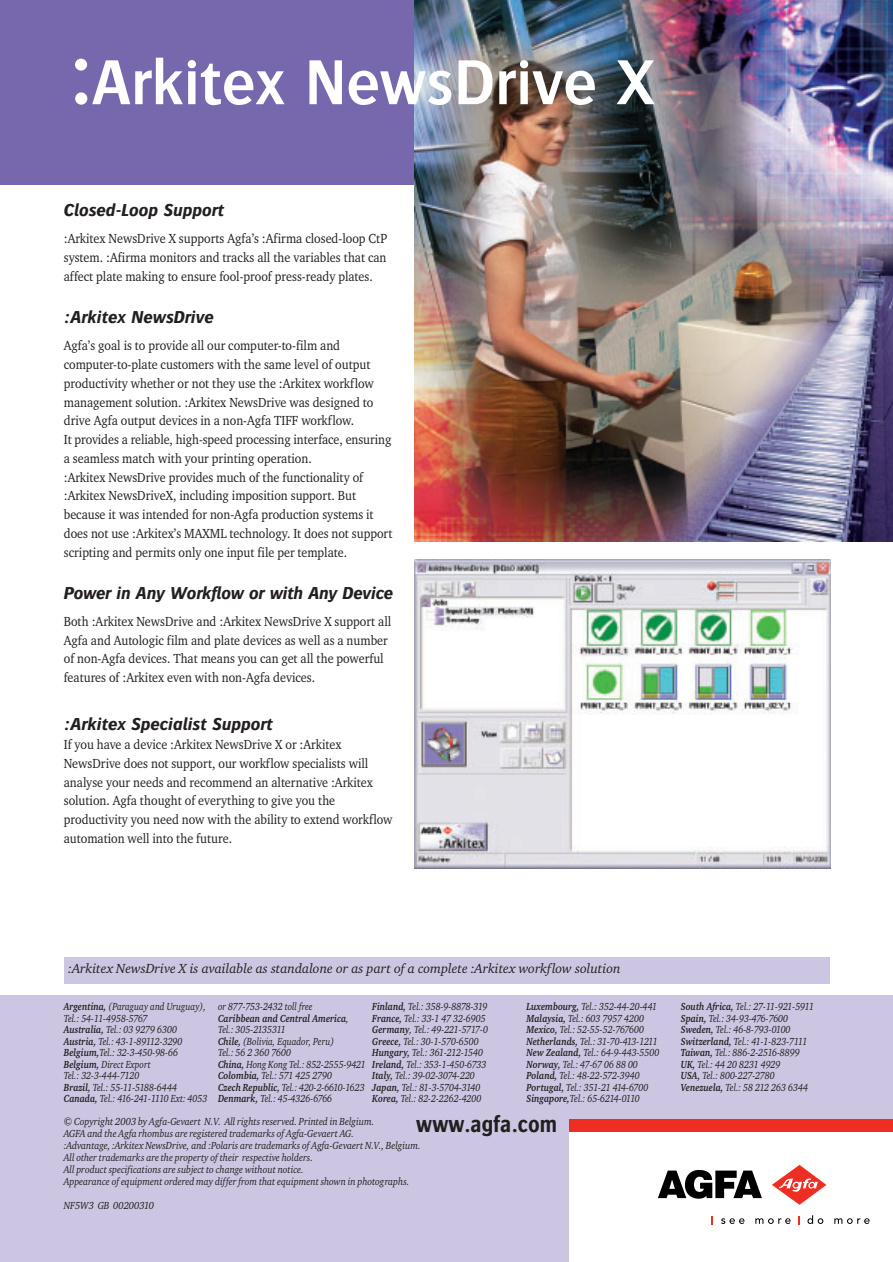
<style>
.page{position:relative;width:893px;height:1262px;background:#fff}
.page>*{position:absolute;margin:0;border:0;box-sizing:border-box;transform-origin:0 0}
.t1{font:600 66px "Bosis";color:#fff}
.t2{font:700 24.15px "Bosis";letter-spacing:.01em;color:#231f20;scale:.9 1}
.t3{font:italic 700 18px "Bosis";color:#231f20}
.t4{font:13.5px/18.8px "Charter ITC";color:#231f20;scale:.9 1}
.t5{font:italic 13.5px "Charter ITC";color:#231f20}
.t6{font:italic 10.5px/11.6px "Charter ITC";color:#231f20;scale:.85 1}
.t7{font:italic 10.5px/12px "Charter ITC";color:#231f20;scale:.9 1}
.s1{font-size:91.5px}
.s2{font-weight:700}
</style>
<div class="page">
<div style="left:0;top:0;width:892px;height:185px;background:#7768ae"></div>
<div style="left:0;top:995px;width:892px;height:267px;background:#ccc6e2"></div>
<div style="left:569px;top:1132px;width:323px;height:130px;background:#fff"></div>
<div style="left:569px;top:1119px;width:323px;height:13px;background:#ee2e22"></div>
<svg style="left:721px;top:1218px;width:23px;height:5px"></svg>
<svg style="left:755px;top:1218px;width:35px;height:5px"></svg>
<svg style="left:807px;top:1215px;width:16px;height:8px"></svg>
<svg style="left:834px;top:1218px;width:35px;height:5px"></svg>
<svg style="left:711px;top:1216px;width:2px;height:8px"></svg>
<svg style="left:798px;top:1216px;width:2px;height:8px"></svg>
<svg style="left:658px;top:1169px;width:104px;height:29px"></svg>
<svg style="left:772px;top:1165px;width:54px;height:39px"></svg>
<img style="left:415px;top:0;width:477px;height:541px">
<div style="left:64px;top:957px;width:765px;height:26px;background:#ccc6e2"></div>
<img style="left:415px;top:559px;width:415px;height:309px">
<h1 class="t1" style="left:64px;top:57px;width:593px"><span class="s1">:</span>Arkitex NewsDrive X</h1>
<h3 class="t3" style="left:64px;top:203px;width:162px">Closed-Loop Support</h3>
<p class="t4" style="left:64px;top:230px;width:361px;text-align:justify">:Arkitex NewsDrive X supports Agfa’s :Afirma closed-loop CtP system. :Afirma monitors and tracks all the variables that can affect plate making to ensure fool-proof press-ready plates.</p>
<h3 class="t3" style="left:64px;top:310px;width:151px">:Arkitex NewsDrive</h3>
<p class="t4" style="left:64px;top:337px;width:367px">Agfa’s goal is to provide all our computer-to-film and computer-to-plate customers with the same level of output productivity whether or not they use the :Arkitex workflow management solution. :Arkitex NewsDrive was designed to drive Agfa output devices in a non-Agfa TIFF workflow.<br>It provides a reliable, high-speed processing interface, ensuring a seamless match with your printing operation.<br>:Arkitex NewsDrive provides much of the functionality of :Arkitex NewsDriveX, including imposition support. But because it was intended for non-Agfa production systems it does not use :Arkitex’s MAXML technology. It does not support scripting and permits only one input file per template.</p>
<h3 class="t3" style="left:64px;top:585px;width:331px">Power in Any Workflow or with Any Device</h3>
<p class="t4" style="left:64px;top:613px;width:365px">Both :Arkitex NewsDrive and :Arkitex NewsDrive X support all Agfa and Autologic film and plate devices as well as a number of non-Agfa devices. That means you can get all the powerful features of :Arkitex even with non-Agfa devices.</p>
<h3 class="t3" style="left:64px;top:717px;width:210px">:Arkitex Specialist Support</h3>
<p class="t4" style="left:64px;top:736px;width:367px">If you have a device :Arkitex NewsDrive X or :Arkitex NewsDrive does not support, our workflow specialists will analyse your needs and recommend an alternative :Arkitex solution. Agfa thought of everything to give you the productivity you need now with the ability to extend workflow automation well into the future.</p>
<p class="t5" style="left:68px;top:963px;width:554px">:Arkitex NewsDrive X is available as standalone or as part of a complete :Arkitex workflow solution</p>
<p class="t6" style="left:64px;top:1001px;width:170px"><span class="s2">Argentina,</span> (Paraguay and Uruguay),<br>Tel.: 54-11-4958-5767<br><span class="s2">Australia,</span> Tel.: 03 9279 6300<br><span class="s2">Austria,</span> Tel.: 43-1-89112-3290<br><span class="s2">Belgium,</span>Tel.: 32-3-450-98-66<br><span class="s2">Belgium,</span> Direct Export<br>Tel.: 32-3-444-7120<br><span class="s2">Brazil,</span> Tel.: 55-11-5188-6444<br><span class="s2">Canada,</span> Tel.: 416-241-1110 Ext: 4053</p>
<p class="t6" style="left:218px;top:1001px;width:175px">or 877-753-2432 toll free<br><span class="s2">Caribbean and Central America</span>,<br>Tel.: 305-2135311<br><span class="s2">Chile,</span> (Bolivia, Equador, Peru)<br>Tel.: 56 2 360 7600<br><span class="s2">China,</span> Hong Kong Tel.: 852-2555-9421<br><span class="s2">Colombia,</span> Tel.: 571 425 2790<br><span class="s2">Czech Republic,</span> Tel.: 420-2-6610-1623<br><span class="s2">Denmark,</span> Tel.: 45-4326-6766</p>
<p class="t6" style="left:372px;top:1001px;width:138px"><span class="s2">Finland,</span> Tel.: 358-9-8878-319<br><span class="s2">France,</span> Tel.: 33-1 47 32-6905<br><span class="s2">Germany</span>, Tel.: 49-221-5717-0<br><span class="s2">Greece,</span> Tel.: 30-1-570-6500<br><span class="s2">Hungary,</span> Tel.: 361-212-1540<br><span class="s2">Ireland,</span> Tel.: 353-1-450-6733<br><span class="s2">Italy,</span> Tel.: 39-02-3074-220<br><span class="s2">Japan,</span> Tel.: 81-3-5704-3140<br><span class="s2">Korea,</span> Tel.: 82-2-2262-4200</p>
<p class="t6" style="left:526px;top:1001px;width:158px"><span class="s2">Luxembourg,</span> Tel.: 352-44-20-441<br><span class="s2">Malaysia,</span> Tel.: 603 7957 4200<br><span class="s2">Mexico,</span> Tel.: 52-55-52-767600<br><span class="s2">Netherlands,</span> Tel.: 31-70-413-1211<br><span class="s2">New Zealand,</span> Tel.: 64-9-443-5500<br><span class="s2">Norway,</span> Tel.: 47-67 06 88 00<br><span class="s2">Poland,</span> Tel.: 48-22-572-3940<br><span class="s2">Portugal,</span> Tel.: 351-21 414-6700<br><span class="s2">Singapore,</span>Tel.: 65-6214-0110</p>
<p class="t6" style="left:680px;top:1001px;width:158px"><span class="s2">South Africa,</span> Tel.: 27-11-921-5911<br><span class="s2">Spain,</span> Tel.: 34-93-476-7600<br><span class="s2">Sweden,</span> Tel.: 46-8-793-0100<br><span class="s2">Switzerland,</span> Tel.: 41-1-823-7111<br><span class="s2">Taiwan,</span> Tel.: 886-2-2516-8899<br><span class="s2">UK,</span> Tel.: 44 20 8231 4929<br><span class="s2">USA,</span> Tel.: 800-227-2780<br><span class="s2">Venezuela,</span> Tel.: 58 212 263 6344</p>
<h2 class="t2" style="left:416px;top:1114px;width:158px">www.agfa.com</h2>
<p class="t7" style="left:64px;top:1116px;width:398px">© Copyright 2003 by Agfa-Gevaert N.V. All rights reserved. Printed in Belgium.<br>AGFA and the Agfa rhombus are registered trademarks of Agfa-Gevaert AG.<br>:Advantage, :Arkitex NewsDrive, and :Polaris are trademarks of Agfa-Gevaert N.V., Belgium.<br>All other trademarks are the property of their respective holders.<br>All product specifications are subject to change without notice.<br>Appearance of equipment ordered may differ from that equipment shown in photographs.</p>
<p class="t7" style="left:64px;top:1200px;width:102px">NF5W3 GB 00200310</p>
</div>
